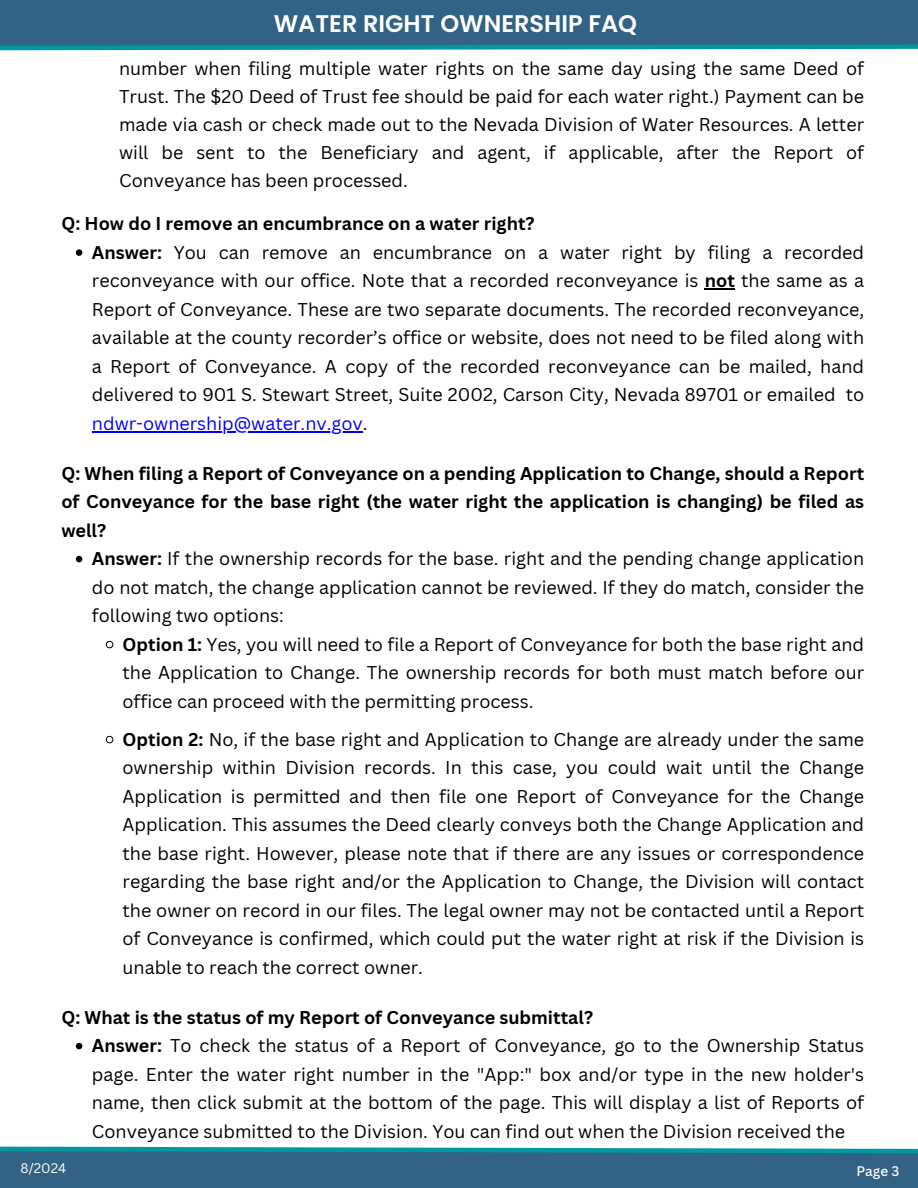
<style>
.page{position:relative;width:918px;height:1188px;background:#fff}
.page>*{position:absolute;margin:0;border:0;box-sizing:border-box;transform-origin:0 0}
.t1{font:600 24px "Poppins";color:#fff}
.t2{font:18px/28.5px "Canva Sans";color:#000;text-align:justify}
.t3{font:700 18px "Canva Sans";color:#000}
.t4{font:18px "Canva Sans";color:#00f}
.t5{font:13.5px "Canva Sans";color:#fefefe}
.t6{font:500 13.5px "Canva Sans";color:#fefefe}
.s1{font-weight:700}
.s2{color:#000}
</style>
<div class="page">
<div style="left:0;top:1151px;width:918px;height:37px;background:#326284"></div>
<svg style="left:0;top:1146px;width:918px;height:8px"></svg>
<div style="left:0;top:0;width:918px;height:47px;background:#326284"></div>
<svg style="left:0;top:44px;width:918px;height:7px"></svg>
<svg style="left:76px;top:249px;width:6px;height:7px"></svg>
<hr style="left:705px;top:288px;width:30px;height:2px;background:#000">
<hr style="left:92px;top:431px;width:271px;height:1px;background:#00f">
<svg style="left:76px;top:556px;width:6px;height:6px"></svg>
<svg style="left:106px;top:641px;width:7px;height:7px"></svg>
<svg style="left:106px;top:736px;width:7px;height:7px"></svg>
<svg style="left:76px;top:1043px;width:6px;height:6px"></svg>
<h3 class="t1" style="left:274px;top:7px;width:365px">WATER RIGHT OWNERSHIP FAQ</h3>
<p class="t2" style="left:119px;top:54px;width:747px">number when filing multiple water rights on the same day using the same Deed of Trust. The $20 Deed of Trust fee should be paid for each water right.) Payment can be made via cash or check made out to the Nevada Division of Water Resources. A letter will be sent to the Beneficiary and agent, if applicable, after the Report of Conveyance has been processed.</p>
<h2 class="t3" style="left:61px;top:211px;width:475px">Q: How do I remove an encumbrance on a water right?</h2>
<p class="t2" style="left:92px;top:238px;width:774px"><span class="s1">Answer:</span> You can remove an encumbrance on a water right by filing a recorded reconveyance with our office. Note that a recorded reconveyance is <span class="s1">not</span> the same as a Report of Conveyance. These are two separate documents. The recorded reconveyance, available at the county recorder’s office or website, does not need to be filed along with a Report of Conveyance. A copy of the recorded reconveyance can be mailed, hand delivered to 901 S. Stewart Street, Suite 2002, Carson City, Nevada 89701 or emailed to</p>
<h2 class="t4" style="left:92px;top:411px;width:277px">ndwr-ownership@water.nv.gov<span class="s2">.</span></h2>
<h2 class="t3" style="left:61px;top:461px;width:804px">Q: When filing a Report of Conveyance on a pending Application to Change, should a Report</h2>
<h2 class="t3" style="left:61px;top:489px;width:804px">of Conveyance for the base right (the water right the application is changing) be filed as</h2>
<h2 class="t3" style="left:61px;top:518px;width:46px">well?</h2>
<h2 class="t2" style="left:92px;top:544px;width:774px"><span class="s1">Answer:</span> If the ownership records for the base. right and the pending change application</h2>
<h2 class="t2" style="left:92px;top:573px;width:774px">do not match, the change application cannot be reviewed. If they do match, consider the</h2>
<h2 class="t2" style="left:92px;top:601px;width:193px">following two options:</h2>
<h2 class="t2" style="left:123px;top:630px;width:743px"><span class="s1">Option 1:</span> Yes, you will need to file a Report of Conveyance for both the base right and</h2>
<h2 class="t2" style="left:123px;top:658px;width:743px">the Application to Change. The ownership records for both must match before our</h2>
<h2 class="t2" style="left:123px;top:687px;width:412px">office can proceed with the permitting process.</h2>
<h2 class="t2" style="left:123px;top:725px;width:743px"><span class="s1">Option 2:</span> No, if the base right and Application to Change are already under the same</h2>
<p class="t2" style="left:123px;top:753px;width:743px">ownership within Division records. In this case, you could wait until the Change Application is permitted and then file one Report of Conveyance for the Change Application. This assumes the Deed clearly conveys both the Change Application and the base right. However, please note that if there are any issues or correspondence regarding the base right and/or the Application to Change, the Division will contact the owner on record in our files. The legal owner may not be contacted until a Report of Conveyance is confirmed, which could put the water right at risk if the Division is unable to reach the correct owner.</p>
<p class="t3" style="left:61px;top:1005px;width:533px">Q: What is the status of my Report of Conveyance submittal?</p>
<p class="t2" style="left:92px;top:1031px;width:774px"><span class="s1">Answer:</span> To check the status of a Report of Conveyance, go to the Ownership Status</p>
<p class="t2" style="left:92px;top:1060px;width:774px">page. Enter the water right number in the "App:" box and/or type in the new holder's name, then click submit at the bottom of the page. This will display a list of Reports of Conveyance submitted to the Division. You can find out when the Division received the</p>
<p class="t5" style="left:21px;top:1159px;width:47px">8/2024</p>
<h2 class="t6" style="left:857px;top:1161px;width:44px">Page 3</h2>
</div>
